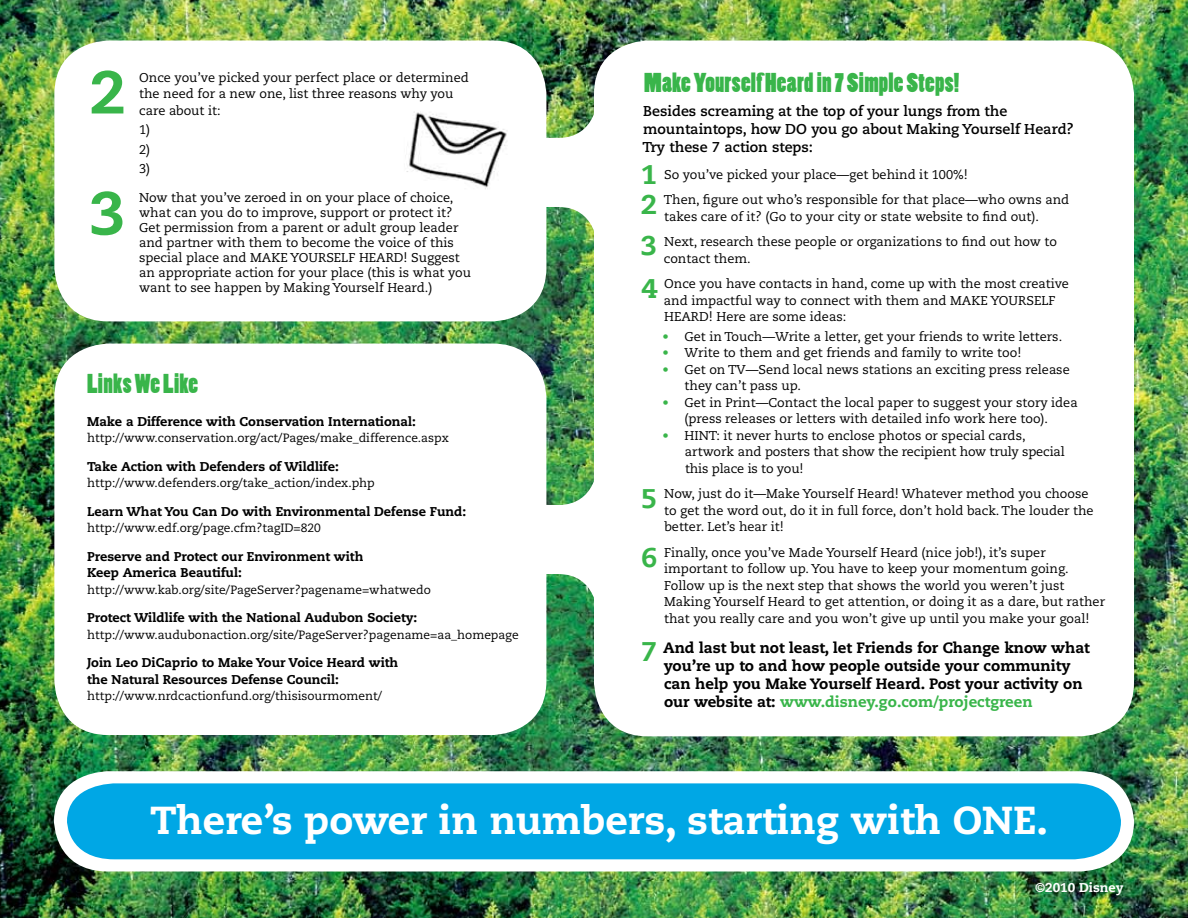
<style>
.page{position:relative;width:1188px;height:918px;background:#fff}
.page>*{position:absolute;margin:0;border:0;box-sizing:border-box;transform-origin:0 0}
.t1{font:800 60px/120.9px "Caecilia LT Std";color:#39b54a}
.t2{font:800 39px "Caecilia LT Std";color:#fff}
.t3{font:800 27px/30px "Caecilia LT Std";color:#39b54a}
.t4{font:25.5px "Poplar Std";letter-spacing:.01em;color:#39b54a}
.t5{font:800 15px/18px "Caecilia LT Std";color:#000}
.t6{font:700 14.25px/18px "Caecilia LT Std";color:#000}
.t7{font:12.75px/16.5px "Caecilia LT Std";color:#000}
.t8{font:800 12.75px/16.5px "Caecilia LT Std";color:#000}
.t9{font:800 12.75px "Caecilia LT Std";color:#fff}
.t10{font:12px "Caecilia LT Std";color:#000}
.s1{color:#39b54a}
</style>
<div class="page">
<img style="left:0;top:0;width:1188px;height:918px">
<div style="left:594px;top:40px;width:540px;height:696px;background:#fff;border-radius:54px"></div>
<img style="left:546px;top:408px;width:48px;height:262px">
<img style="left:533px;top:67px;width:68px;height:236px">
<div style="left:54px;top:40px;width:492px;height:281px;background:#fff;border-radius:54px"></div>
<svg style="left:54px;top:771px;width:1080px;height:101px"></svg>
<div style="left:54px;top:344px;width:492px;height:391px;background:#fff;border-radius:54px"></div>
<div style="left:67px;top:783px;width:1054px;height:76px;background:#00a7e5"></div>
<img style="left:406px;top:112px;width:101px;height:77px">
<h1 class="t1" style="left:90px;top:32px;width:37px">2<br>3</h1>
<p class="t7" style="left:139px;top:70px;width:331px">Once you’ve picked your perfect place or determined the need for a new one, list three reasons why you care about it:</p>
<p class="t7" style="left:139px;top:121px;width:13px;line-height:19.5px;text-align:justify">1)<br>2)<br>3)</p>
<p class="t7" style="left:139px;top:190px;width:333px;line-height:15px">Now that you’ve zeroed in on your place of choice, what can you do to improve, support or protect it?<br>Get permission from a parent or adult group leader and partner with them to become the voice of this special place and MAKE YOURSELF HEARD! Suggest an appropriate action for your place (this is what you want to see happen by Making Yourself Heard.)</p>
<h3 class="t4" style="left:87px;top:369px;width:112px">Links We Like</h3>
<p class="t8" style="left:87px;top:413px;width:330px">Make a Difference with Conservation International:</p>
<p class="t10" style="left:87px;top:431px;width:363px">http://www.conservation.org/act/Pages/make_difference.aspx</p>
<p class="t8" style="left:87px;top:458px;width:253px">Take Action with Defenders of Wildlife:</p>
<p class="t10" style="left:87px;top:476px;width:289px">http://www.defenders.org/take_action/index.php</p>
<p class="t8" style="left:87px;top:503px;width:381px">Learn What You Can Do with Environmental Defense Fund:</p>
<p class="t10" style="left:87px;top:521px;width:235px">http://www.edf.org/page.cfm?tagID=820</p>
<p class="t8" style="left:87px;top:548px;width:278px">Preserve and Protect our Environment with<br>Keep America Beautiful:</p>
<p class="t10" style="left:87px;top:583px;width:345px">http://www.kab.org/site/PageServer?pagename=whatwedo</p>
<p class="t8" style="left:87px;top:610px;width:332px">Protect Wildlife with the National Audubon Society:</p>
<p class="t10" style="left:87px;top:628px;width:433px">http://www.audubonaction.org/site/PageServer?pagename=aa_homepage</p>
<p class="t8" style="left:87px;top:655px;width:313px">Join Leo DiCaprio to Make Your Voice Heard with the Natural Resources Defense Council:</p>
<p class="t10" style="left:87px;top:689px;width:297px">http://www.nrdcactionfund.org/thisisourmoment/</p>
<h3 class="t4" style="left:644px;top:69px;width:317px">Make Yourself Heard in 7 Simple Steps!</h3>
<p class="t6" style="left:642px;top:102px;width:433px">Besides screaming at the top of your lungs from the mountaintops, how DO you go about Making Yourself Heard?<br>Try these 7 action steps:</p>
<p class="t7" style="left:664px;top:162px;width:407px;line-height:25.5px">So you’ve picked your place—get behind it 100%!<br>Then, figure out who’s responsible for that place—who owns and</p>
<p class="t7" style="left:664px;top:204px;width:394px;line-height:25.5px">takes care of it? (Go to your city or state website to find out).<br>Next, research these people or organizations to find out how to</p>
<p class="t7" style="left:664px;top:246px;width:407px;line-height:25.5px">contact them.<br>Once you have contacts in hand, come up with the most creative</p>
<p class="t7" style="left:664px;top:292px;width:393px">and impactful way to connect with them and MAKE YOURSELF<br>HEARD! Here are some ideas:</p>
<p class="t7" style="left:663px;top:328px;width:401px"><span class="s1">•</span> Get in Touch—Write a letter, get your friends to write letters.</p>
<p class="t7" style="left:663px;top:345px;width:360px"><span class="s1">•</span> Write to them and get friends and family to write too!</p>
<p class="t7" style="left:685px;top:361px;width:387px;text-indent:-22px"><span class="s1">•</span> Get on TV—Send local news stations an exciting press release they can’t pass up.</p>
<p class="t7" style="left:663px;top:394px;width:417px;text-align:center"><span class="s1">•</span> Get in Print—Contact the local paper to suggest your story idea (press releases or letters with detailed info work here too).</p>
<p class="t7" style="left:685px;top:427px;width:381px;text-indent:-22px"><span class="s1">•</span> HINT: it never hurts to enclose photos or special cards, artwork and posters that show the recipient how truly special this place is to you!</p>
<p class="t7" style="left:664px;top:486px;width:431px">Now, just do it—Make Yourself Heard! Whatever method you choose to get the word out, do it in full force, don’t hold back. The louder the better. Let’s hear it!</p>
<p class="t7" style="left:664px;top:544px;width:442px">Finally, once you’ve Made Yourself Heard (nice job!), it’s super important to follow up. You have to keep your momentum going.<br>Follow up is the next step that shows the world you weren’t just Making Yourself Heard to get attention, or doing it as a dare, but rather that you really care and you won’t give up until you make your goal!</p>
<p class="t5" style="left:663px;top:638px;width:428px">And last but not least, let Friends for Change know what you’re up to and how people outside your community can help you Make Yourself Heard. Post your activity on our website at: <span class="s1">www.disney.go.com/projectgreen</span></p>
<h3 class="t3" style="left:641px;top:160px;width:17px">1<br>2</h3>
<h3 class="t3" style="left:641px;top:224px;width:18px;line-height:43.3px">3<br>4</h3>
<h3 class="t3" style="left:641px;top:469px;width:17px;line-height:58.7px">5<br>6</h3>
<h3 class="t3" style="left:641px;top:637px;width:17px">7</h3>
<h2 class="t2" style="left:150px;top:796px;width:900px">There’s power in numbers, starting with ONE.</h2>
<p class="t9" style="left:1035px;top:879px;width:90px">©2010 Disney</p>
</div>
